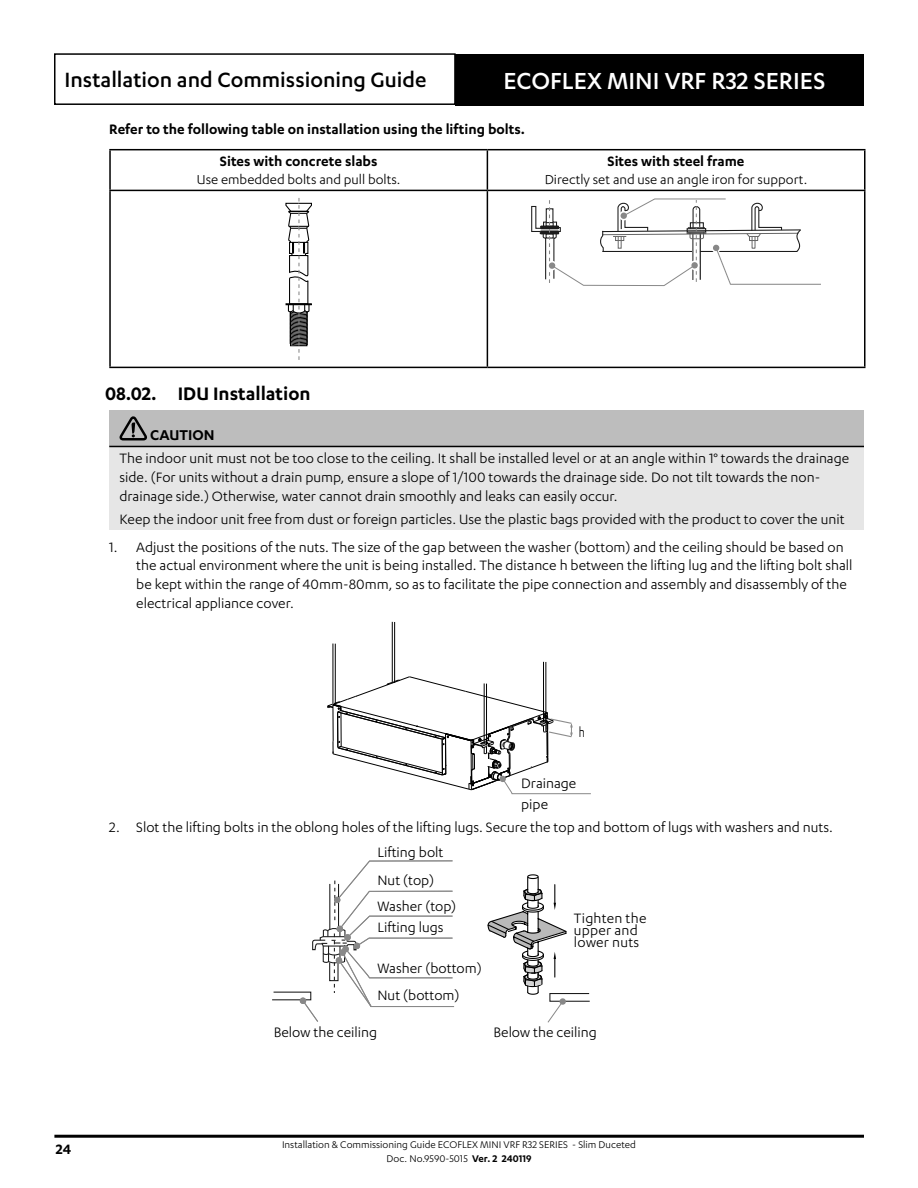
<style>
.page{position:relative;width:918px;height:1188px;background:#fff}
.page>*{position:absolute;margin:0;border:0;box-sizing:border-box;transform-origin:0 0}
.t1{font:500 27px "Karbon";color:#fff}
.t2{font:500 24px "Karbon";color:#000}
.t3{font:600 21px "Karbon";color:#000}
.NOTES_Title{font:600 16.5px "Karbon";color:#000}
.Paragraph_01__Sec{font:15.75px/18.9px "Karbon";color:#000}
.NOTES_Content_10_5{font:15.75px/18.9px "Karbon";color:#000}
.Paragraph_01_Bold{font:600 15.75px "Karbon";color:#000}
.Paragraph_01__Sec-2{font:15.75px "Karbon";color:#000;scale:.77 1}
.t4{font:15px "Karbon";color:#000}
.t5{font:11.25px/13.5px "Karbon";color:#000;text-align:center}
.s1{font-weight:600}
</style>
<div class="page">
<div style="left:54px;top:53px;width:402px;height:52px;border:2px solid #000"></div>
<div style="left:456px;top:54px;width:408px;height:52px;background:#000"></div>
<hr style="left:54px;top:1135px;width:810px;height:3px;background:#000">
<hr style="left:109px;top:149px;width:378px;height:1px;background:#000">
<hr style="left:109px;top:150px;width:2px;height:40px;background:#000">
<hr style="left:487px;top:149px;width:379px;height:1px;background:#000">
<hr style="left:487px;top:150px;width:1px;height:40px;background:#000">
<hr style="left:864px;top:150px;width:2px;height:40px;background:#000">
<hr style="left:109px;top:190px;width:378px;height:1px;background:#000">
<hr style="left:109px;top:191px;width:2px;height:176px;background:#000">
<hr style="left:487px;top:190px;width:379px;height:1px;background:#000">
<hr style="left:487px;top:191px;width:1px;height:176px;background:#000">
<hr style="left:864px;top:191px;width:2px;height:176px;background:#000">
<hr style="left:109px;top:367px;width:378px;height:1px;background:#000">
<hr style="left:487px;top:367px;width:379px;height:1px;background:#000">
<svg style="left:285px;top:198px;width:27px;height:162px"></svg>
<svg style="left:531px;top:198px;width:290px;height:88px"></svg>
<div style="left:109px;top:410px;width:755px;height:36px;background:#bdbdbd"></div>
<div style="left:109px;top:446px;width:755px;height:84px;background:#e6e6e6"></div>
<hr style="left:109px;top:446px;width:755px;height:1px;background:#000">
<svg style="left:119px;top:416px;width:28px;height:25px"></svg>
<hr style="left:543px;top:662px;width:1px;height:60px;background:#000">
<hr style="left:545px;top:662px;width:1px;height:61px;background:#000">
<hr style="left:333px;top:644px;width:1px;height:60px;background:#000">
<hr style="left:335px;top:644px;width:1px;height:60px;background:#000">
<hr style="left:392px;top:622px;width:1px;height:60px;background:#000">
<hr style="left:394px;top:622px;width:1px;height:61px;background:#000">
<svg style="left:327px;top:676px;width:264px;height:119px"></svg>
<svg style="left:272px;top:860px;width:183px;height:162px"></svg>
<svg style="left:487px;top:874px;width:103px;height:149px"></svg>
<h2 class="t2" style="left:64px;top:67px;width:364px">Installation and Commissioning Guide</h2>
<h1 class="t1" style="left:503px;top:66px;width:323px">ECOFLEX MINI VRF R32 SERIES</h1>
<p class="Paragraph_01_Bold" style="left:109px;top:121px;width:417px">Refer to the following table on installation using the lifting bolts.</p>
<p class="Paragraph_01_Bold" style="left:220px;top:153px;width:159px">Sites with concrete slabs</p>
<p class="t4" style="left:197px;top:172px;width:205px">Use embedded bolts and pull bolts.</p>
<p class="Paragraph_01_Bold" style="left:608px;top:153px;width:138px">Sites with steel frame</p>
<p class="t4" style="left:545px;top:172px;width:264px">Directly set and use an angle iron for support.</p>
<p class="t3" style="left:105px;top:382px;width:207px">08.02. IDU Installation</p>
<p class="NOTES_Title" style="left:150px;top:426px;width:66px">CAUTION</p>
<p class="NOTES_Content_10_5" style="left:120px;top:449px;width:731px">The indoor unit must not be too close to the ceiling. It shall be installed level or at an angle within 1° towards the drainage side. (For units without a drain pump, ensure a slope of 1/100 towards the drainage side. Do not tilt towards the non&shy;drainage side.) Otherwise, water cannot drain smoothly and leaks can easily occur.</p>
<p class="NOTES_Content_10_5" style="left:120px;top:509px;width:727px">Keep the indoor unit free from dust or foreign particles. Use the plastic bags provided with the product to cover the unit</p>
<p class="Paragraph_01__Sec" style="left:136px;top:537px;width:718px;text-indent:-27px">1. Adjust the positions of the nuts. The size of the gap between the washer (bottom) and the ceiling should be based on the actual environment where the unit is being installed. The distance h between the lifting lug and the lifting bolt shall be kept within the range of 40mm-80mm, so as to facilitate the pipe connection and assembly and disassembly of the electrical appliance cover.</p>
<p class="Paragraph_01__Sec-2" style="left:579px;top:723px;width:9px">h</p>
<p class="Paragraph_01__Sec" style="left:521px;top:773px;width:56px;line-height:20.5px">Drainage pipe</p>
<p class="Paragraph_01__Sec" style="left:109px;top:817px;width:725px">2. Slot the lifting bolts in the oblong holes of the lifting lugs. Secure the top and bottom of lugs with washers and nuts.</p>
<p class="Paragraph_01__Sec" style="left:377px;top:842px;width:68px">Lifting bolt</p>
<p class="Paragraph_01__Sec" style="left:377px;top:870px;width:58px">Nut (top)</p>
<p class="Paragraph_01__Sec" style="left:377px;top:896px;width:80px">Washer (top)</p>
<p class="Paragraph_01__Sec" style="left:377px;top:917px;width:68px">Lifting lugs</p>
<p class="Paragraph_01__Sec" style="left:377px;top:958px;width:106px">Washer (bottom)</p>
<p class="Paragraph_01__Sec" style="left:377px;top:986px;width:84px">Nut (bottom)</p>
<p class="Paragraph_01__Sec" style="left:574px;top:912px;width:74px;line-height:12px">Tighten the upper and lower nuts</p>
<p class="Paragraph_01__Sec" style="left:274px;top:1022px;width:105px">Below the ceiling</p>
<p class="Paragraph_01__Sec" style="left:494px;top:1022px;width:105px">Below the ceiling</p>
<p class="Paragraph_01_Bold" style="left:56px;top:1140px;width:17px">24</p>
<p class="t5" style="left:282px;top:1138px;width:355px">Installation &amp; Commissioning Guide ECOFLEX MINI VRF R32 SERIES - Slim Duceted<br>Doc. No.9590-5015 <span class="s1">Ver. 2 240119</span></p>
</div>
